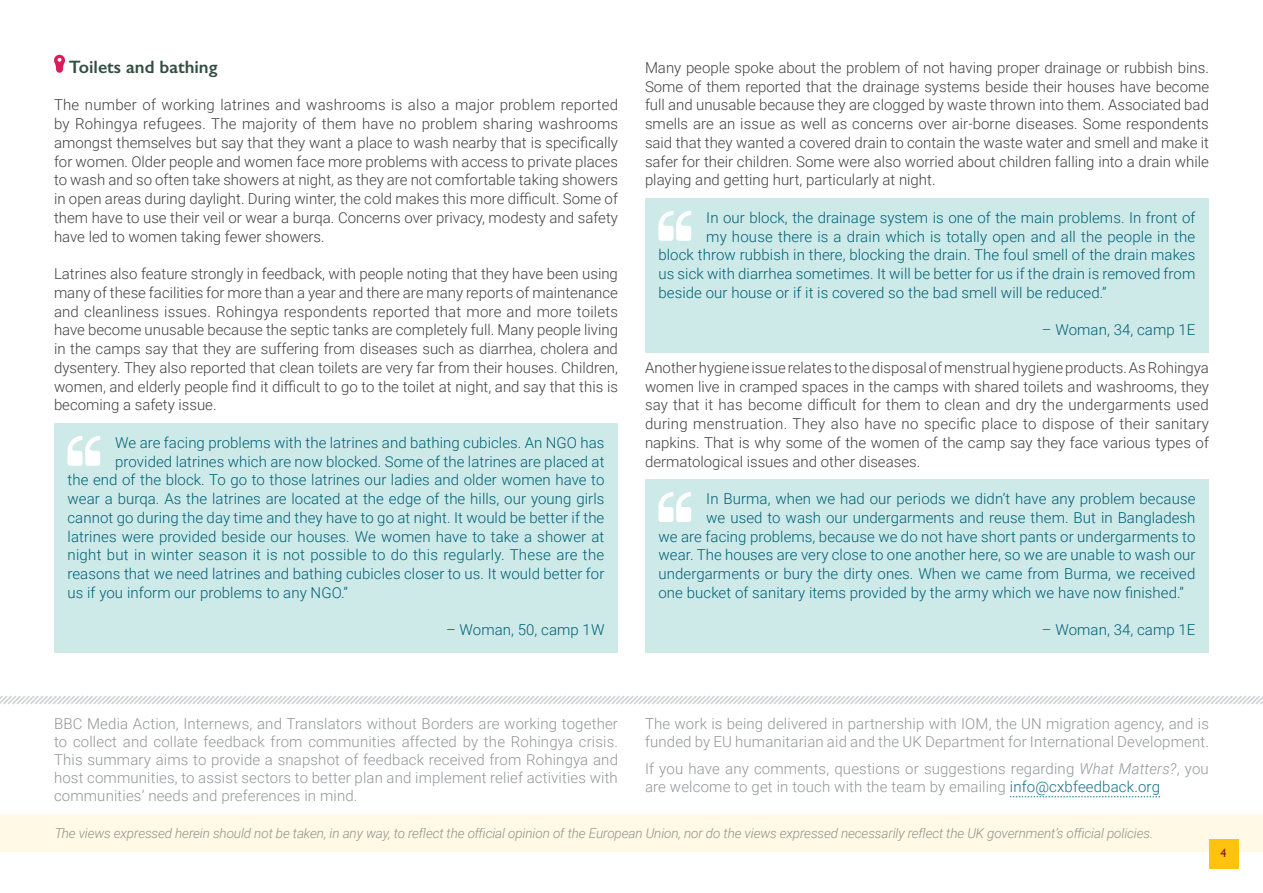
<style>
.page{position:relative;width:1263px;height:893px;background:#fff}
.page>*{position:absolute;margin:0;border:0;box-sizing:border-box;transform-origin:0 0}
.t1{font:600 18px "Gill Sans";color:#334e43}
.t2{font:300 15px/18.8px "Roboto";color:#414042;text-align:justify}
.t3{font:300 15px "Roboto";letter-spacing:.005em;color:#005f75}
.t4{font:300 15px/18px "Roboto";letter-spacing:.01em;color:#939598}
.t5{font:italic 300 13.5px "Roboto";letter-spacing:-.01em;color:#939598}
.t6{font:12px "Gill Sans";color:#89181a}
.s1{font-style:italic}
.s2{color:#147186}
</style>
<div class="page">
<svg style="left:1010px;top:796px;width:150px;height:1px"></svg>
<svg style="left:0;top:695px;width:1263px;height:10px"></svg>
<div style="left:0;top:815px;width:1263px;height:37px;background:#fff9e6"></div>
<div style="left:54px;top:423px;width:564px;height:192px;background:#cdeae8"></div>
<div style="left:54px;top:610px;width:564px;height:42px;background:#cdeae8"></div>
<svg style="left:54px;top:54px;width:11px;height:19px"></svg>
<svg style="left:68px;top:436px;width:32px;height:30px"></svg>
<div style="left:645px;top:198px;width:564px;height:117px;background:#cdeae8"></div>
<div style="left:645px;top:310px;width:564px;height:42px;background:#cdeae8"></div>
<div style="left:645px;top:479px;width:564px;height:136px;background:#cdeae8"></div>
<div style="left:645px;top:610px;width:564px;height:42px;background:#cdeae8"></div>
<svg style="left:658px;top:211px;width:33px;height:30px"></svg>
<svg style="left:658px;top:492px;width:33px;height:30px"></svg>
<div style="left:1209px;top:839px;width:29px;height:29px;background:#ffc20e"></div>
<p class="t1" style="left:69px;top:56px;width:150px">Toilets and bathing</p>
<p class="t2" style="left:54px;top:95px;width:566px">The number of working latrines and washrooms is also a major problem reported by Rohingya refugees. The majority of them have no problem sharing washrooms amongst themselves but say that they want a place to wash nearby that is specifically for women. Older people and women face more problems with access to private places to wash and so often take showers at night, as they are not comfortable taking showers in open areas during daylight. During winter, the cold makes this more difficult. Some of them have to use their veil or wear a burqa. Concerns over privacy, modesty and safety have led to women taking fewer showers.</p>
<p class="t2" style="left:54px;top:264px;width:565px">Latrines also feature strongly in feedback, with people noting that they have been using many of these facilities for more than a year and there are many reports of maintenance and cleanliness issues. Rohingya respondents reported that more and more toilets have become unusable because the septic tanks are completely full. Many people living in the camps say that they are suffering from diseases such as diarrhea, cholera and dysentery. They also reported that clean toilets are very far from their houses. Children, women, and elderly people find it difficult to go to the toilet at night, and say that this is becoming a safety issue.</p>
<p class="t3" style="left:115px;top:432px;width:491px">We are facing problems with the latrines and bathing cubicles. An NGO has</p>
<p class="t3" style="left:115px;top:451px;width:491px">provided latrines which are now blocked. Some of the latrines are placed at</p>
<p class="t3" style="left:68px;top:469px;width:538px">the end of the block. To go to those latrines our ladies and older women have to</p>
<p class="t3" style="left:68px;top:488px;width:538px">wear a burqa. As the latrines are located at the edge of the hills, our young girls</p>
<p class="t3" style="left:68px;top:507px;width:538px">cannot go during the day time and they have to go at night. It would be better if the</p>
<p class="t3" style="left:68px;top:526px;width:538px">latrines were provided beside our houses. We women have to take a shower at</p>
<p class="t3" style="left:68px;top:544px;width:538px">night but in winter season it is not possible to do this regularly. These are the</p>
<p class="t3" style="left:68px;top:563px;width:538px">reasons that we need latrines and bathing cubicles closer to us. It would better for</p>
<p class="t3" style="left:68px;top:582px;width:282px">us if you inform our problems to any NGO.”</p>
<p class="t3" style="left:446px;top:619px;width:160px">– Woman, 50, camp 1W</p>
<p class="t2" style="left:645px;top:57px;width:566px">Many people spoke about the problem of not having proper drainage or rubbish bins.<br>Some of them reported that the drainage systems beside their houses have become full and unusable because they are clogged by waste thrown into them. Associated bad smells are an issue as well as concerns over air-borne diseases. Some respondents said that they wanted a covered drain to contain the waste water and smell and make it safer for their children. Some were also worried about children falling into a drain while playing and getting hurt, particularly at night.</p>
<p class="t3" style="left:706px;top:207px;width:491px">In our block, the drainage system is one of the main problems. In front of</p>
<p class="t3" style="left:706px;top:226px;width:491px">my house there is a drain which is totally open and all the people in the</p>
<p class="t3" style="left:658px;top:244px;width:538px">block throw rubbish in there, blocking the drain. The foul smell of the drain makes</p>
<p class="t3" style="left:658px;top:263px;width:538px">us sick with diarrhea sometimes. It will be better for us if the drain is removed from</p>
<p class="t3" style="left:658px;top:282px;width:450px">beside our house or if it is covered so the bad smell will be reduced.”</p>
<p class="t3" style="left:1042px;top:319px;width:155px">– Woman, 34, camp 1E</p>
<p class="t2" style="left:645px;top:357px;width:565px">Another hygiene issue relates to the disposal of menstrual hygiene products. As Rohingya women live in cramped spaces in the camps with shared toilets and washrooms, they say that it has become difficult for them to clean and dry the undergarments used during menstruation. They also have no specific place to dispose of their sanitary napkins. That is why some of the women of the camp say they face various types of dermatological issues and other diseases.</p>
<p class="t3" style="left:706px;top:488px;width:491px">In Burma, when we had our periods we didn’t have any problem because</p>
<p class="t3" style="left:706px;top:507px;width:491px">we used to wash our undergarments and reuse them. But in Bangladesh</p>
<p class="t3" style="left:658px;top:526px;width:538px">we are facing problems, because we do not have short pants or undergarments to</p>
<p class="t3" style="left:658px;top:544px;width:538px">wear. The houses are very close to one another here, so we are unable to wash our</p>
<p class="t3" style="left:658px;top:563px;width:538px">undergarments or bury the dirty ones. When we came from Burma, we received</p>
<p class="t3" style="left:658px;top:582px;width:527px">one bucket of sanitary items provided by the army which we have now finished.”</p>
<p class="t3" style="left:1042px;top:619px;width:155px">– Woman, 34, camp 1E</p>
<p class="t4" style="left:54px;top:714px;width:565px;text-align:justify">BBC Media Action, Internews, and Translators without Borders are working together to collect and collate feedback from communities affected by the Rohingya crisis.<br>This summary aims to provide a snapshot of feedback received from Rohingya and host communities, to assist sectors to better plan and implement relief activities with communities’ needs and preferences in mind.</p>
<p class="t4" style="left:645px;top:714px;width:565px">The work is being delivered in partnership with IOM, the UN migration agency, and is funded by EU humanitarian aid and the UK Department for International Development.</p>
<p class="t4" style="left:645px;top:759px;width:565px">If you have any comments, questions or suggestions regarding <span class="s1">What Matters?</span>, you are welcome to get in touch with the team by emailing <span class="s2">info@cxbfeedback.org</span></p>
<p class="t5" style="left:54px;top:824px;width:1101px">The views expressed herein should not be taken, in any way, to reflect the official opinion of the European Union, nor do the views expressed necessarily reflect the UK government’s official policies.</p>
<p class="t6" style="left:1220px;top:846px;width:7px">4</p>
</div>
